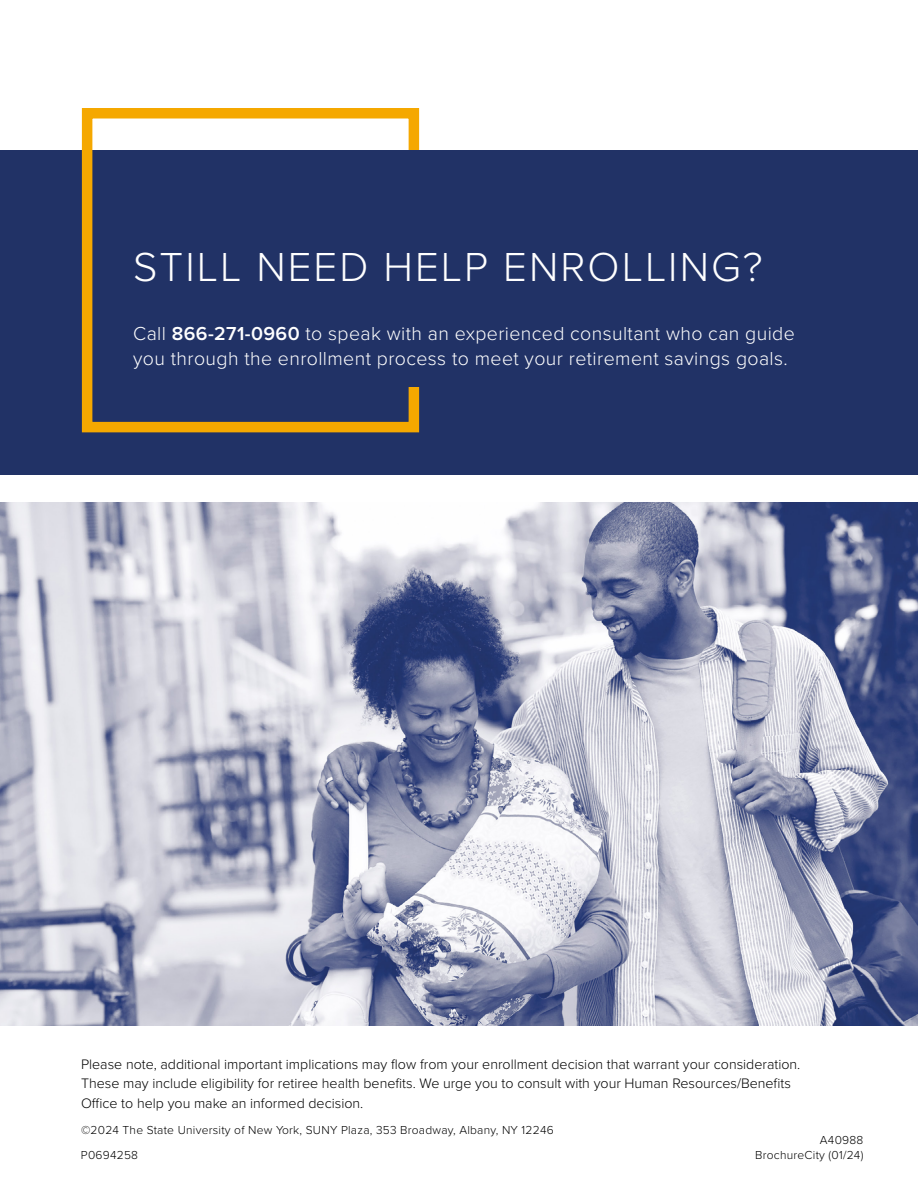
<style>
.page{position:relative;width:918px;height:1188px;background:#fff}
.page>*{position:absolute;margin:0;border:0;box-sizing:border-box;transform-origin:0 0}
.t1{font:300 42px "Proxima Nova";letter-spacing:.05em;color:#fff}
.t2{font:300 19.5px/25.5px "Proxima Nova";letter-spacing:.02em;color:#fff}
.t3{font:300 14.25px/19.5px "Proxima Nova";color:#000}
.t4{font:300 12px "Proxima Nova";letter-spacing:.02em;color:#000}
.s1{font-weight:600}
</style>
<div class="page">
<img style="left:0;top:503px;width:918px;height:523px">
<div style="left:0;top:150px;width:918px;height:324px;background:#213266"></div>
<div style="left:82px;top:108px;width:337px;height:324px;border:10px solid #f5a800"></div>
<div style="left:383px;top:150px;width:76px;height:237px;background:#213266"></div>
<p class="t1" style="left:133px;top:235px;width:631px">STILL NEED HELP ENROLLING?</p>
<p class="t2" style="left:133px;top:320px;width:663px">Call <span class="s1">866-271-0960</span> to speak with an experienced consultant who can guide you through the enrollment process to meet your retirement savings goals.</p>
<p class="t3" style="left:81px;top:1053px;width:721px">Please note, additional important implications may flow from your enrollment decision that warrant your consideration.<br>These may include eligibility for retiree health benefits. We urge you to consult with your Human Resources/Benefits<br>Office to help you make an informed decision.</p>
<p class="t4" style="left:81px;top:1121px;width:474px">©2024 The State University of New York, SUNY Plaza, 353 Broadway, Albany, NY 12246</p>
<p class="t4" style="left:820px;top:1131px;width:45px">A40988</p>
<p class="t4" style="left:81px;top:1146px;width:59px">P0694258</p>
<p class="t4" style="left:755px;top:1146px;width:110px">BrochureCity (01/24)</p>
</div>
